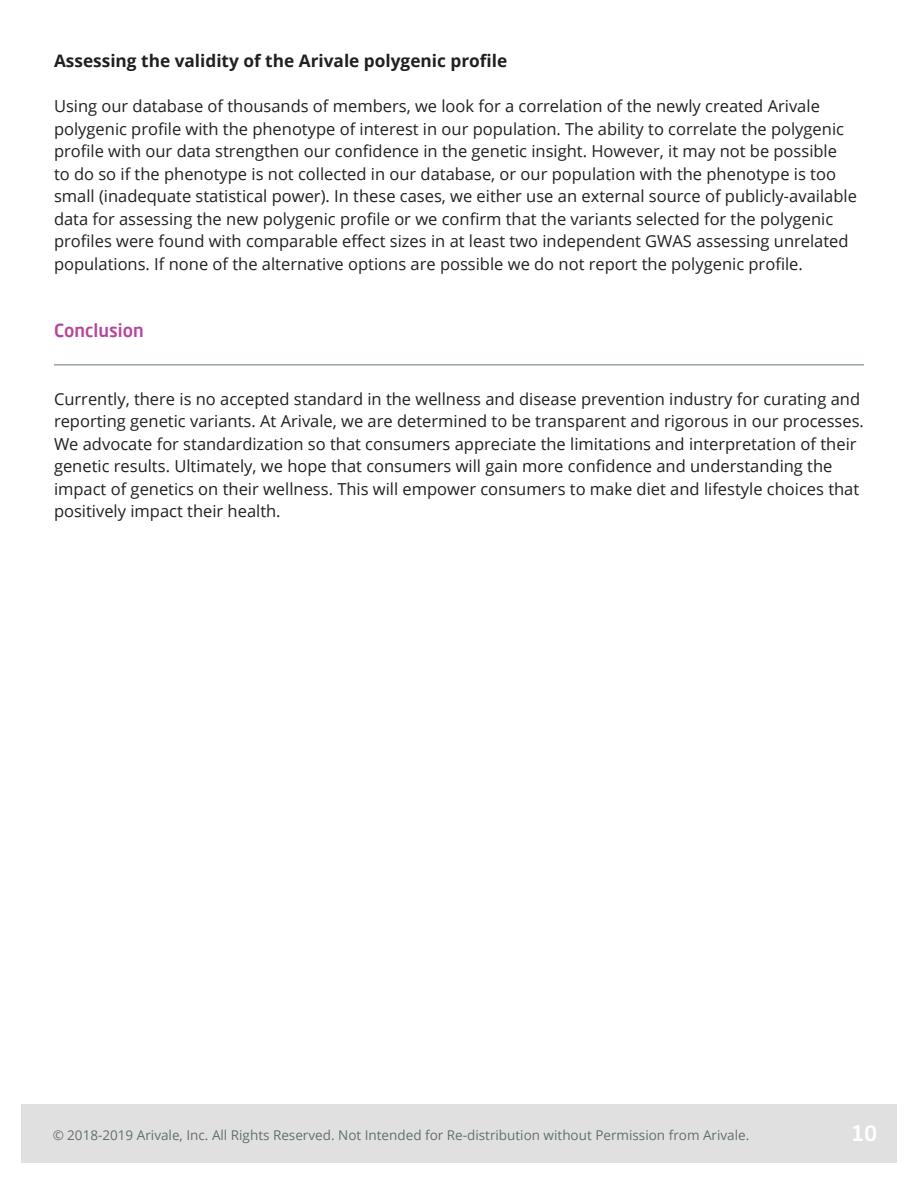
<style>
.page{position:relative;width:918px;height:1188px;background:#fff}
.page>*{position:absolute;margin:0;border:0;box-sizing:border-box;transform-origin:0 0}
.t1{font:500 21px "Neo Sans Pro";color:#fff}
.Heading{font:500 18px "Neo Sans Pro";color:#b5479b}
.SubHeadBold{font:700 17.25px "Open Sans";color:#231f20}
.Main_Content{font:16.5px/22.5px "Open Sans";color:#231f20}
.t2{font:13.5px "Open Sans";color:#435257}
</style>
<div class="page">
<div style="left:21px;top:1105px;width:876px;height:58px;background:#e0e0e0"></div>
<hr style="left:54px;top:364px;width:810px;height:1px;background:#66777f">
<p class="SubHeadBold" style="left:54px;top:49px;width:455px">Assessing the validity of the Arivale polygenic profile</p>
<p class="Main_Content" style="left:54px;top:95px;width:804px">Using our database of thousands of members, we look for a correlation of the newly created Arivale polygenic profile with the phenotype of interest in our population. The ability to correlate the polygenic profile with our data strengthen our confidence in the genetic insight. However, it may not be possible to do so if the phenotype is not collected in our database, or our population with the phenotype is too small (inadequate statistical power). In these cases, we either use an external source of publicly-available data for assessing the new polygenic profile or we confirm that the variants selected for the polygenic profiles were found with comparable effect sizes in at least two independent GWAS assessing unrelated populations. If none of the alternative options are possible we do not report the polygenic profile.</p>
<p class="Heading" style="left:54px;top:319px;width:91px">Conclusion</p>
<p class="Main_Content" style="left:54px;top:387px;width:812px">Currently, there is no accepted standard in the wellness and disease prevention industry for curating and reporting genetic variants. At Arivale, we are determined to be transparent and rigorous in our processes.<br>We advocate for standardization so that consumers appreciate the limitations and interpretation of their genetic results. Ultimately, we hope that consumers will gain more confidence and understanding the impact of genetics on their wellness. This will empower consumers to make diet and lifestyle choices that positively impact their health.</p>
<p class="t2" style="left:52px;top:1126px;width:698px">© 2018-2019 Arivale, Inc. All Rights Reserved. Not Intended for Re-distribution without Permission from Arivale.</p>
<p class="t1" style="left:851px;top:1120px;width:28px">10</p>
</div>
